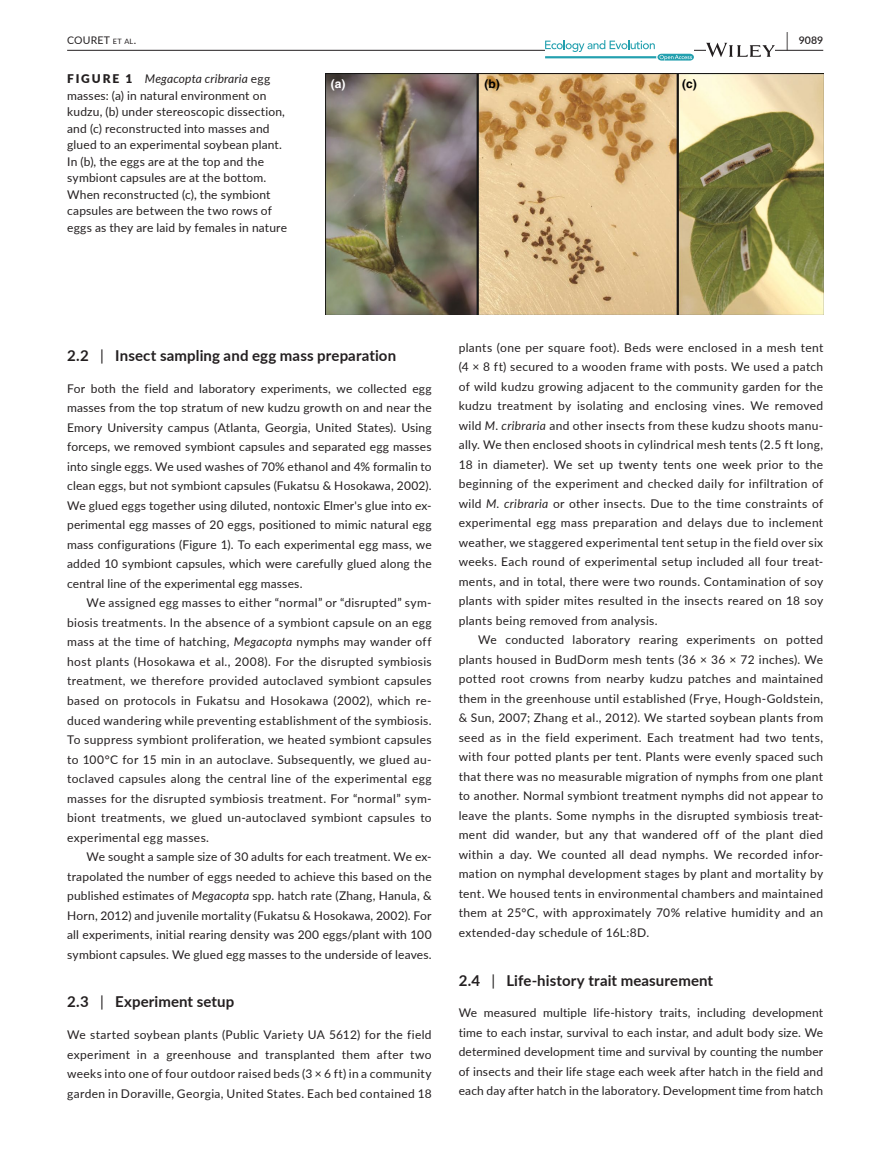
<style>
.page{position:relative;width:893px;height:1174px;background:#fff}
.page>*{position:absolute;margin:0;border:0;box-sizing:border-box;transform-origin:0 0}
.t1{font:600 19.5px "Lato";color:#231f20;scale:.48 1}
.t2{font:700 15px "Lato";letter-spacing:.005em;color:#231f20}
.t3{font:12px/19.5px "Lato";letter-spacing:.015em;color:#231f20;text-align:justify}
.t4{font:700 12px "Helvetica";color:#000}
.t5{font:700 12px "Helvetica";color:#fff}
.t6{font:10.5px "Lato";letter-spacing:.02em;color:#231f20}
.t7{font:600 10.5px "Lato";color:#231f20}
.s1{font-size:7.35px}
.s2{font-weight:900}
.s3{font-style:italic}
.s4{font-weight:400}
</style>
<div class="page">
<hr style="left:67px;top:50px;width:756px;height:1px;background:#231f20">
<svg style="left:545px;top:40px;width:149px;height:21px"></svg>
<svg style="left:706px;top:43px;width:69px;height:14px"></svg>
<img style="left:326px;top:73px;width:497px;height:241px">
<h1 class="t1" style="left:786px;top:26px;width:7px">|</h1>
<p class="t6" style="left:67px;top:33px;width:71px">COURET <span class="s1">et al</span>.</p>
<p class="t7" style="left:799px;top:33px;width:26px">9089</p>
<p class="t3" style="left:67px;top:70px;width:221px;line-height:16.5px;text-align:left"><span class="s2">FIGURE 1</span> <span class="s3">Megacopta cribraria</span> egg masses: (a) in natural environment on kudzu, (b) under stereoscopic dissection, and (c) reconstructed into masses and glued to an experimental soybean plant.<br>In (b), the eggs are at the top and the symbiont capsules are at the bottom.<br>When reconstructed (c), the symbiont capsules are between the two rows of eggs as they are laid by females in nature</p>
<p class="t5" style="left:331px;top:76px;width:16px">(a)</p>
<p class="t4" style="left:484px;top:76px;width:17px">(b)</p>
<p class="t4" style="left:682px;top:76px;width:16px">(c)</p>
<p class="t2" style="left:67px;top:345px;width:330px">2.2 <span class="s4">|</span> Insect sampling and egg mass preparation</p>
<p class="t3" style="left:67px;top:378px;width:366px">For both the field and laboratory experiments, we collected egg masses from the top stratum of new kudzu growth on and near the Emory University campus (Atlanta, Georgia, United States). Using forceps, we removed symbiont capsules and separated egg masses into single eggs. We used washes of 70% ethanol and 4% formalin to clean eggs, but not symbiont capsules (Fukatsu &amp; Hosokawa, 2002).<br>We glued eggs together using diluted, nontoxic Elmer's glue into ex‐ perimental egg masses of 20 eggs, positioned to mimic natural egg mass configurations (Figure 1). To each experimental egg mass, we added 10 symbiont capsules, which were carefully glued along the central line of the experimental egg masses.</p>
<p class="t3" style="left:67px;top:593px;width:366px;text-indent:20px">We assigned egg masses to either “normal” or “disrupted” sym‐ biosis treatments. In the absence of a symbiont capsule on an egg mass at the time of hatching, <span class="s3">Megacopta</span> nymphs may wander off host plants (Hosokawa et al., 2008). For the disrupted symbiosis treatment, we therefore provided autoclaved symbiont capsules based on protocols in Fukatsu and Hosokawa (2002), which re‐ duced wandering while preventing establishment of the symbiosis.<br>To suppress symbiont proliferation, we heated symbiont capsules to 100°C for 15 min in an autoclave. Subsequently, we glued au‐ toclaved capsules along the central line of the experimental egg masses for the disrupted symbiosis treatment. For “normal” sym‐ biont treatments, we glued un‐autoclaved symbiont capsules to experimental egg masses.</p>
<p class="t3" style="left:67px;top:846px;width:366px;text-indent:20px">We sought a sample size of 30 adults for each treatment. We ex‐ trapolated the number of eggs needed to achieve this based on the published estimates of <span class="s3">Megacopta</span> spp. hatch rate (Zhang, Hanula, &amp; Horn, 2012) and juvenile mortality (Fukatsu &amp; Hosokawa, 2002). For all experiments, initial rearing density was 200 eggs/plant with 100 symbiont capsules. We glued egg masses to the underside of leaves.</p>
<p class="t2" style="left:67px;top:990px;width:169px">2.3 <span class="s4">|</span> Experiment setup</p>
<p class="t3" style="left:67px;top:1024px;width:366px">We started soybean plants (Public Variety UA 5612) for the field experiment in a greenhouse and transplanted them after two weeks into one of four outdoor raised beds (3 × 6 ft) in a community garden in Doraville, Georgia, United States. Each bed contained 18</p>
<p class="t3" style="left:459px;top:337px;width:366px">plants (one per square foot). Beds were enclosed in a mesh tent (4 × 8 ft) secured to a wooden frame with posts. We used a patch of wild kudzu growing adjacent to the community garden for the kudzu treatment by isolating and enclosing vines. We removed wild <span class="s3">M. cribraria</span> and other insects from these kudzu shoots manu‐ ally. We then enclosed shoots in cylindrical mesh tents (2.5 ft long, 18 in diameter). We set up twenty tents one week prior to the beginning of the experiment and checked daily for infiltration of wild <span class="s3">M. cribraria</span> or other insects. Due to the time constraints of experimental egg mass preparation and delays due to inclement weather, we staggered experimental tent setup in the field over six weeks. Each round of experimental setup included all four treat‐ ments, and in total, there were two rounds. Contamination of soy plants with spider mites resulted in the insects reared on 18 soy plants being removed from analysis.</p>
<p class="t3" style="left:459px;top:629px;width:366px;text-indent:20px">We conducted laboratory rearing experiments on potted plants housed in BudDorm mesh tents (36 × 36 × 72 inches). We potted root crowns from nearby kudzu patches and maintained them in the greenhouse until established (Frye, Hough‐Goldstein, &amp; Sun, 2007; Zhang et al., 2012). We started soybean plants from seed as in the field experiment. Each treatment had two tents, with four potted plants per tent. Plants were evenly spaced such that there was no measurable migration of nymphs from one plant to another. Normal symbiont treatment nymphs did not appear to leave the plants. Some nymphs in the disrupted symbiosis treat‐ ment did wander, but any that wandered off of the plant died within a day. We counted all dead nymphs. We recorded infor‐ mation on nymphal development stages by plant and mortality by tent. We housed tents in environmental chambers and maintained them at 25°C, with approximately 70% relative humidity and an extended‐day schedule of 16L:8D.</p>
<p class="t2" style="left:459px;top:969px;width:256px">2.4 <span class="s4">|</span> Life‐history trait measurement</p>
<p class="t3" style="left:459px;top:1002px;width:366px">We measured multiple life‐history traits, including development time to each instar, survival to each instar, and adult body size. We determined development time and survival by counting the number of insects and their life stage each week after hatch in the field and each day after hatch in the laboratory. Development time from hatch</p>
</div>
